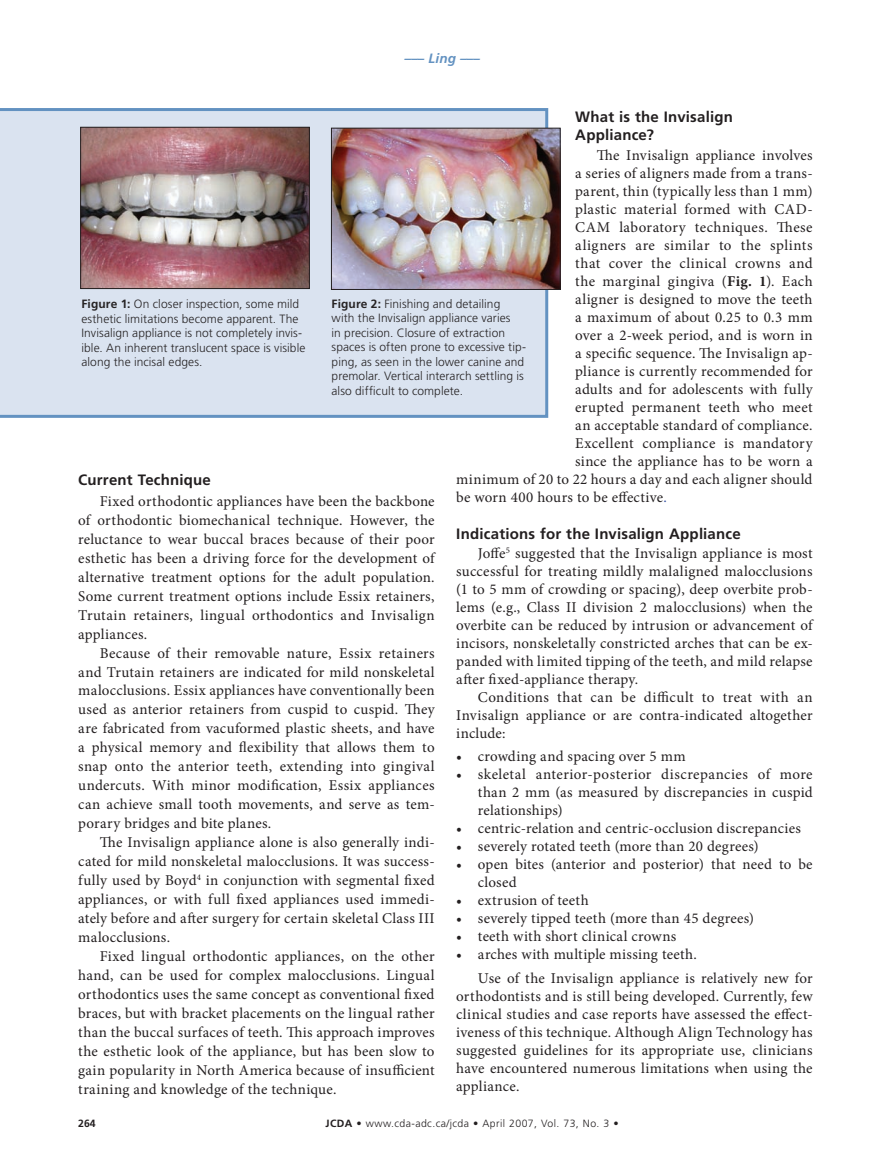
<style>
.page{position:relative;width:891px;height:1175px;background:#fff}
.page>*{position:absolute;margin:0;border:0;box-sizing:border-box;transform-origin:0 0}
._1-body_minion{font:15px/18.9px "Minion Pro";letter-spacing:.02em;color:#231f20;text-align:justify}
._1_-body_bullet{font:15px/18px "Minion Pro";letter-spacing:.015em;color:#231f20;text-align:justify}
._1_-Subheads{font:700 15px/18px "Frutiger LT Std";letter-spacing:.015em;color:#231f20}
._1_-_body_bullet_spa{font:15px "Minion Pro";letter-spacing:.02em;color:#231f20}
._1-body_bullet_space{font:15px "Minion Pro";letter-spacing:.01em;color:#231f20}
.running_heads_of_art{font:italic 700 13.5px "Frutiger LT Std";color:#6392c1}
._1_-captions{font:300 12px/14.4px "Frutiger LT Std";letter-spacing:.005em;color:#262324}
.t1{font:300 10.5px "Frutiger LT Std";letter-spacing:.04em;color:#231f20}
.t2{font:700 10.5px "Frutiger LT Std";color:#231f20}
.s1{font-weight:700}
.s2{color:#3853a3}
</style>
<div class="page">
<div style="left:0;top:108px;width:548px;height:310px;background:#dae3f0"></div>
<img style="left:82px;top:129px;width:226px;height:158px">
<div style="left:80px;top:127px;width:230px;height:162px;border:1px solid #231f20"></div>
<img style="left:333px;top:130px;width:226px;height:158px">
<div style="left:331px;top:128px;width:230px;height:162px;border:1px solid #231f20"></div>
<p class="running_heads_of_art" style="left:405px;top:50px;width:77px">––– Ling –––</p>
<p class="_1_-Subheads" style="left:575px;top:108px;width:159px">What is the Invisalign<br>Appliance?</p>
<p class="_1-body_minion" style="left:597px;top:145px;width:217px">The Invisalign appliance involves</p>
<p class="_1-body_minion" style="left:575px;top:163px;width:239px">a series of aligners made from a trans-</p>
<p class="_1-body_minion" style="left:575px;top:181px;width:239px">parent, thin (typically less than 1 mm)</p>
<p class="_1-body_minion" style="left:575px;top:199px;width:239px">plastic material formed with CAD-</p>
<p class="_1-body_minion" style="left:575px;top:217px;width:239px">CAM laboratory techniques. These</p>
<p class="_1-body_minion" style="left:575px;top:235px;width:239px">aligners are similar to the splints</p>
<p class="_1-body_minion" style="left:575px;top:253px;width:239px">that cover the clinical crowns and</p>
<p class="_1-body_minion" style="left:575px;top:271px;width:239px">the marginal gingiva (<span class="s1">Fig. 1</span>). Each</p>
<p class="_1-body_minion" style="left:575px;top:289px;width:239px">aligner is designed to move the teeth</p>
<p class="_1-body_minion" style="left:575px;top:307px;width:239px">a maximum of about 0.25 to 0.3 mm</p>
<p class="_1-body_minion" style="left:575px;top:325px;width:239px">over a 2-week period, and is worn in</p>
<p class="_1-body_minion" style="left:575px;top:343px;width:239px">a specific sequence. The Invisalign ap-</p>
<p class="_1-body_minion" style="left:575px;top:361px;width:239px">pliance is currently recommended for</p>
<p class="_1-body_minion" style="left:575px;top:379px;width:239px">adults and for adolescents with fully</p>
<p class="_1-body_minion" style="left:575px;top:397px;width:239px">erupted permanent teeth who meet</p>
<p class="_1-body_minion" style="left:575px;top:415px;width:239px">an acceptable standard of compliance.</p>
<p class="_1-body_minion" style="left:575px;top:433px;width:239px">Excellent compliance is mandatory</p>
<p class="_1-body_minion" style="left:575px;top:451px;width:239px">since the appliance has to be worn a</p>
<p class="_1-body_minion" style="left:456px;top:469px;width:358px">minimum of 20 to 22 hours a day and each aligner should</p>
<p class="_1-body_minion" style="left:456px;top:487px;width:212px">be worn 400 hours to be effective<span class="s2">.</span></p>
<p class="_1_-Subheads" style="left:456px;top:525px;width:286px">Indications for the Invisalign Appliance</p>
<p class="_1-body_minion" style="left:456px;top:544px;width:358px;line-height:18px;text-indent:22px">Joffe<sup>5</sup> suggested that the Invisalign appliance is most successful for treating mildly malaligned malocclusions (1 to 5 mm of crowding or spacing), deep overbite prob&shy;lems (e.g., Class II division 2 malocclusions) when the overbite can be reduced by intrusion or advancement of incisors, nonskeletally constricted arches that can be ex&shy;panded with limited tipping of the teeth, and mild relapse after fixed-appliance therapy.</p>
<p class="_1-body_minion" style="left:456px;top:688px;width:358px;line-height:18px;text-indent:22px">Conditions that can be difficult to treat with an Invisalign appliance or are contra-indicated altogether include:</p>
<p class="_1-body_bullet_space" style="left:456px;top:746px;width:231px">• crowding and spacing over 5 mm</p>
<p class="_1_-body_bullet" style="left:478px;top:765px;width:336px;text-indent:-22px">• skeletal anterior-posterior discrepancies of more than 2 mm (as measured by discrepancies in cuspid relationships)</p>
<p class="_1_-body_bullet" style="left:456px;top:819px;width:346px">• centric-relation and centric-occlusion discrepancies</p>
<p class="_1_-body_bullet" style="left:456px;top:837px;width:304px">• severely rotated teeth (more than 20 degrees)</p>
<p class="_1_-body_bullet" style="left:478px;top:855px;width:336px;text-indent:-22px">• open bites (anterior and posterior) that need to be closed</p>
<p class="_1_-body_bullet" style="left:456px;top:891px;width:134px">• extrusion of teeth</p>
<p class="_1_-body_bullet" style="left:456px;top:909px;width:299px">• severely tipped teeth (more than 45 degrees)</p>
<p class="_1_-body_bullet" style="left:456px;top:927px;width:222px">• teeth with short clinical crowns</p>
<p class="_1_-_body_bullet_spa" style="left:456px;top:944px;width:242px">• arches with multiple missing teeth.</p>
<p class="_1-body_minion" style="left:456px;top:969px;width:358px;line-height:18px;text-indent:22px">Use of the Invisalign appliance is relatively new for orthodontists and is still being developed. Currently, few clinical studies and case reports have assessed the effect&shy;iveness of this technique. Although Align Technology has suggested guidelines for its appropriate use, clinicians have encountered numerous limitations when using the appliance.</p>
<p class="_1_-captions" style="left:332px;top:297px;width:196px"><span class="s1">Figure 2:</span> Finishing and detailing with the Invisalign appliance varies<br>in precision. Closure of extraction spaces is often prone to excessive tip&shy;ping, as seen in the lower canine and premolar. Vertical interarch settling is also difficult to complete.</p>
<p class="_1_-captions" style="left:81px;top:297px;width:226px"><span class="s1">Figure 1:</span> On closer inspection, some mild esthetic limitations become apparent. The Invisalign appliance is not completely invis&shy;ible. An inherent translucent space is visible along the incisal edges.</p>
<p class="_1_-Subheads" style="left:78px;top:471px;width:134px">Current Technique</p>
<p class="_1-body_minion" style="left:78px;top:491px;width:358px;text-indent:22px">Fixed orthodontic appliances have been the backbone of orthodontic biomechanical technique. However, the reluctance to wear buccal braces because of their poor esthetic has been a driving force for the development of alternative treatment options for the adult population.<br>Some current treatment options include Essix retainers, Trutain retainers, lingual orthodontics and Invisalign appliances.</p>
<p class="_1-body_minion" style="left:78px;top:643px;width:358px;text-indent:22px">Because of their removable nature, Essix retainers and Trutain retainers are indicated for mild nonskeletal malocclusions. Essix appliances have conventionally been used as anterior retainers from cuspid to cuspid. They are fabricated from vacuformed plastic sheets, and have a physical memory and flexibility that allows them to snap onto the anterior teeth, extending into gingival undercuts. With minor modification, Essix appliances can achieve small tooth movements, and serve as tem&shy;porary bridges and bite planes.</p>
<p class="_1-body_minion" style="left:78px;top:833px;width:358px;text-indent:22px">The Invisalign appliance alone is also generally indi&shy;cated for mild nonskeletal malocclusions. It was success&shy;fully used by Boyd<sup>4</sup> in conjunction with segmental fixed appliances, or with full fixed appliances used immedi&shy;ately before and after surgery for certain skeletal Class III malocclusions.</p>
<p class="_1-body_minion" style="left:78px;top:947px;width:358px;text-indent:22px">Fixed lingual orthodontic appliances, on the other hand, can be used for complex malocclusions. Lingual orthodontics uses the same concept as conventional fixed braces, but with bracket placements on the lingual rather than the buccal surfaces of teeth. This approach improves the esthetic look of the appliance, but has been slow to gain popularity in North America because of insufficient training and knowledge of the technique.</p>
<p class="t2" style="left:78px;top:1117px;width:19px">264</p>
<p class="t2" style="left:326px;top:1117px;width:7px">JCDA•</p>
<p class="t1" style="left:366px;top:1117px;width:254px">www.cda-adc.ca/jcda • April 2007, Vol. 73, No. 3 •</p>
</div>
